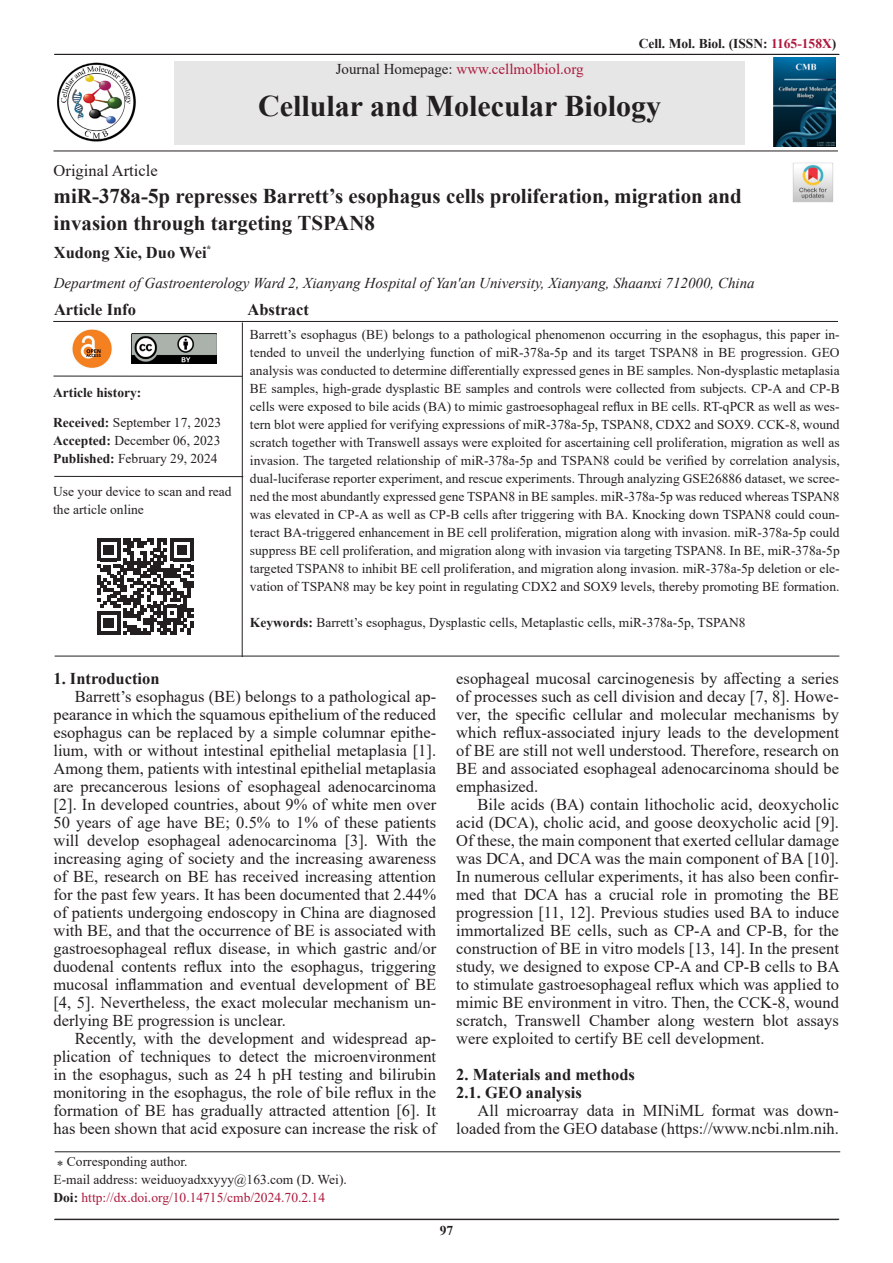
<style>
.page{position:relative;width:893px;height:1263px;background:#fff}
.page>*{position:absolute;margin:0;border:0;box-sizing:border-box;transform-origin:0 0}
.t1{font:700 30px "Times New Roman";color:#231f20}
.t2{font:700 21px/27px "Times New Roman";color:#231f20}
.t3{font:16.5px/18px "Times New Roman";color:#231f20;text-align:justify}
.t4{font:700 16.5px "Times New Roman";color:#231f20}
.t5{font:italic 15px "Times New Roman";color:#231f20}
.t6{font:15px "Times New Roman";color:#ac193d}
.t7{font:13.5px/18px "Times New Roman";color:#231f20;text-align:justify}
.t8{font:700 13.5px "Times New Roman";color:#231f20}
.t9{font:13.5px "Times New Roman";color:#ac193d}
.s1{color:#ac193d}
.s2{color:#231f20}
.s3{font-weight:700}
.s4{font-weight:700;color:#231f20}
</style>
<div class="page">
<hr style="left:54px;top:1219px;width:785px;height:1px;background:#231f20">
<hr style="left:54px;top:54px;width:785px;height:1px;background:#231f20">
<hr style="left:53px;top:151px;width:785px;height:1px;background:#231f20">
<img style="left:773px;top:58px;width:62px;height:88px">
<div style="left:174px;top:62px;width:571px;height:83px;background:#e6e6e6"></div>
<img style="left:792px;top:162px;width:41px;height:41px">
<hr style="left:55px;top:1151px;width:785px;height:1px;background:#231f20">
<hr style="left:53px;top:321px;width:785px;height:1px;background:#231f20">
<hr style="left:54px;top:476px;width:189px;height:1px;background:#231f20">
<hr style="left:242px;top:322px;width:1px;height:335px;background:#231f20">
<hr style="left:55px;top:656px;width:784px;height:1px;background:#231f20">
<svg style="left:97px;top:538px;width:96px;height:97px"></svg>
<hr style="left:53px;top:376px;width:189px;height:1px;background:#231f20">
<img style="left:72px;top:329px;width:40px;height:40px">
<img style="left:132px;top:334px;width:85px;height:30px">
<img style="left:57px;top:62px;width:79px;height:80px">
<p class="t8" style="left:639px;top:34px;width:199px">Cell. Mol. Biol. (ISSN: <span class="s1">1165-158X</span>)</p>
<p class="t6" style="left:336px;top:59px;width:249px"><span class="s2">Journal Homepage:</span> www.cellmolbiol.org</p>
<p class="t1" style="left:258px;top:84px;width:405px">Cellular and Molecular Biology</p>
<p class="t3" style="left:54px;top:161px;width:106px">Original Article</p>
<p class="t2" style="left:54px;top:182px;width:690px">miR-378a-5p represses Barrett’s esophagus cells proliferation, migration and invasion through targeting TSPAN8</p>
<p class="t4" style="left:54px;top:240px;width:159px">Xudong Xie, Duo Wei<sup>*</sup></p>
<p class="t5" style="left:54px;top:273px;width:702px">Department of Gastroenterology Ward 2, Xianyang Hospital of Yan'an University, Xianyang, Shaanxi 712000, China</p>
<p class="t4" style="left:54px;top:298px;width:84px">Article Info</p>
<p class="t4" style="left:248px;top:298px;width:63px">Abstract</p>
<p class="t8" style="left:53px;top:383px;width:90px">Article history:</p>
<p class="t7" style="left:53px;top:413px;width:169px"><span class="s3">Received:</span> September 17, 2023</p>
<p class="t7" style="left:53px;top:431px;width:169px"><span class="s3">Accepted:</span> December 06, 2023</p>
<p class="t7" style="left:53px;top:449px;width:166px"><span class="s3">Published:</span> February 29, 2024</p>
<p class="t7" style="left:53px;top:482px;width:180px">Use your device to scan and read the article online</p>
<p class="t7" style="left:250px;top:325px;width:591px">Barrett’s esophagus (BE) belongs to a pathological phenomenon occurring in the esophagus, this paper in&shy;tended to unveil the underlying function of miR-378a-5p and its target TSPAN8 in BE progression. GEO analysis was conducted to determine differentially expressed genes in BE samples. Non-dysplastic metaplasia BE samples, high-grade dysplastic BE samples and controls were collected from subjects. CP-A and CP-B cells were exposed to bile acids (BA) to mimic gastroesophageal reflux in BE cells. RT-qPCR as well as wes&shy;tern blot were applied for verifying expressions of miR-378a-5p, TSPAN8, CDX2 and SOX9. CCK-8, wound scratch together with Transwell assays were exploited for ascertaining cell proliferation, migration as well as invasion. The targeted relationship of miR-378a-5p and TSPAN8 could be verified by correlation analysis, dual-luciferase reporter experiment, and rescue experiments. Through analyzing GSE26886 dataset, we scree&shy;ned the most abundantly expressed gene TSPAN8 in BE samples. miR-378a-5p was reduced whereas TSPAN8 was elevated in CP-A as well as CP-B cells after triggering with BA. Knocking down TSPAN8 could coun&shy;teract BA-triggered enhancement in BE cell proliferation, migration along with invasion. miR-378a-5p could suppress BE cell proliferation, and migration along with invasion via targeting TSPAN8. In BE, miR-378a-5p targeted TSPAN8 to inhibit BE cell proliferation, and migration along invasion. miR-378a-5p deletion or ele&shy;vation of TSPAN8 may be key point in regulating CDX2 and SOX9 levels, thereby promoting BE formation.</p>
<p class="t7" style="left:250px;top:613px;width:497px"><span class="s3">Keywords:</span> Barrett’s esophagus, Dysplastic cells, Metaplastic cells, miR-378a-5p, TSPAN8</p>
<p class="t4" style="left:53px;top:667px;width:108px">1. Introduction</p>
<p class="t3" style="left:53px;top:687px;width:384px;text-indent:21px">Barrett’s esophagus (BE) belongs to a pathological ap&shy;pearance in which the squamous epithelium of the reduced esophagus can be replaced by a simple columnar epithe&shy;lium, with or without intestinal epithelial metaplasia [1].<br>Among them, patients with intestinal epithelial metaplasia are precancerous lesions of esophageal adenocarcinoma [2]. In developed countries, about 9% of white men over 50 years of age have BE; 0.5% to 1% of these patients will develop esophageal adenocarcinoma [3]. With the increasing aging of society and the increasing awareness of BE, research on BE has received increasing attention for the past few years. It has been documented that 2.44% of patients undergoing endoscopy in China are diagnosed with BE, and that the occurrence of BE is associated with gastroesophageal reflux disease, in which gastric and/or duodenal contents reflux into the esophagus, triggering mucosal inflammation and eventual development of BE [4, 5]. Nevertheless, the exact molecular mechanism un&shy;derlying BE progression is unclear.</p>
<p class="t3" style="left:53px;top:1029px;width:384px;text-indent:21px">Recently, with the development and widespread ap&shy;plication of techniques to detect the microenvironment in the esophagus, such as 24 h pH testing and bilirubin monitoring in the esophagus, the role of bile reflux in the formation of BE has gradually attracted attention [6]. It has been shown that acid exposure can increase the risk of</p>
<p class="t7" style="left:57px;top:1151px;width:132px">⁎ Corresponding author.</p>
<p class="t7" style="left:53px;top:1169px;width:295px">E-mail address: weiduoyadxxyyy@163.com (D. Wei).</p>
<p class="t9" style="left:53px;top:1187px;width:273px"><span class="s4">Doi:</span> http://dx.doi.org/10.14715/cmb/2024.70.2.14</p>
<p class="t3" style="left:456px;top:669px;width:384px">esophageal mucosal carcinogenesis by affecting a series of processes such as cell division and decay [7, 8]. Howe&shy;ver, the specific cellular and molecular mechanisms by which reflux-associated injury leads to the development of BE are still not well understood. Therefore, research on BE and associated esophageal adenocarcinoma should be emphasized.</p>
<p class="t3" style="left:456px;top:795px;width:385px;text-indent:21px">Bile acids (BA) contain lithocholic acid, deoxycholic acid (DCA), cholic acid, and goose deoxycholic acid [9].<br>Of these, the main component that exerted cellular damage was DCA, and DCA was the main component of BA [10].<br>In numerous cellular experiments, it has also been confir&shy;med that DCA has a crucial role in promoting the BE progression [11, 12]. Previous studies used BA to induce immortalized BE cells, such as CP-A and CP-B, for the construction of BE in vitro models [13, 14]. In the present study, we designed to expose CP-A and CP-B cells to BA to stimulate gastroesophageal reflux which was applied to mimic BE environment in vitro. Then, the CCK-8, wound scratch, Transwell Chamber along western blot assays were exploited to certify BE cell development.</p>
<p class="t4" style="left:456px;top:1063px;width:180px">2. Materials and methods</p>
<p class="t4" style="left:456px;top:1081px;width:127px">2.1. GEO analysis</p>
<p class="t3" style="left:456px;top:1101px;width:384px;text-align:right">All microarray data in MINiML format was down&shy;loaded from the GEO database (https://www.ncbi.nlm.nih.</p>
<p class="t8" style="left:440px;top:1220px;width:15px">97</p>
</div>
